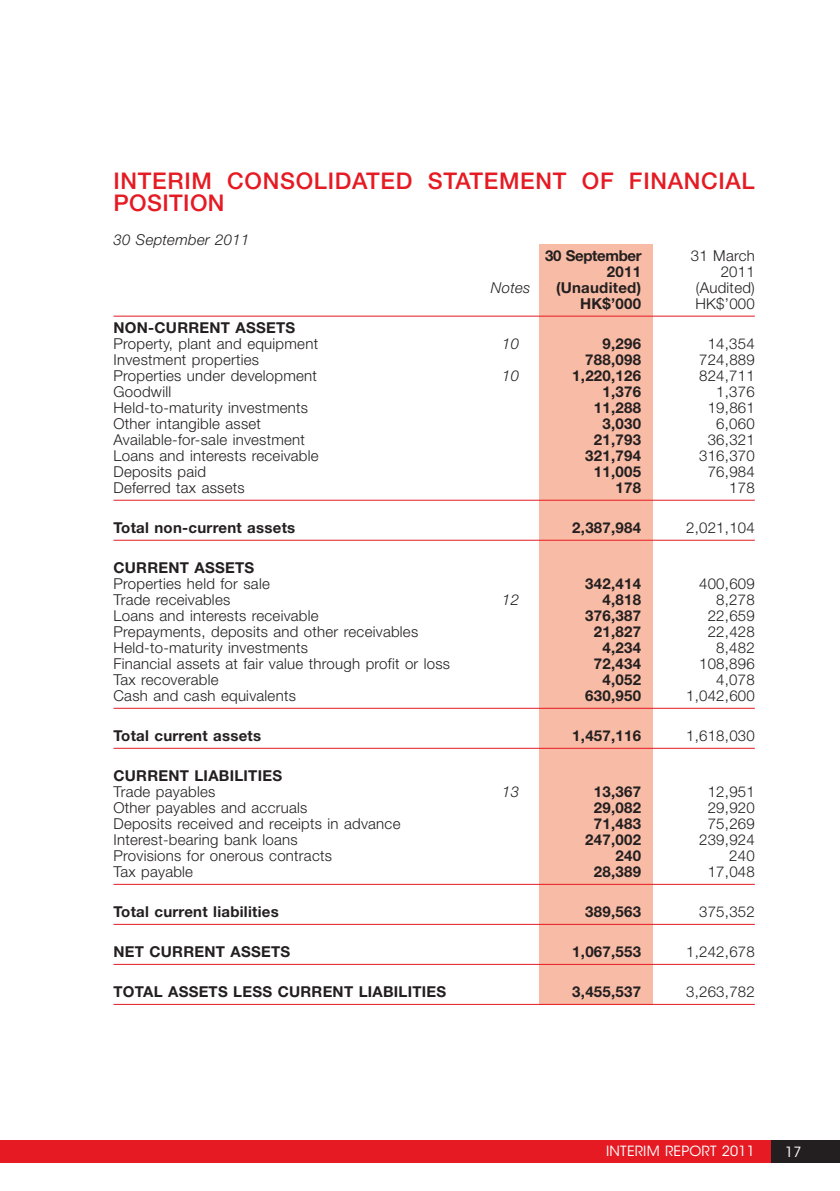
<style>
.page{position:relative;width:840px;height:1191px;background:#fff}
.page>*{position:absolute;margin:0;border:0;box-sizing:border-box;transform-origin:0 0}
.t1{font:500 23px/22px "Helvetica Neue LT Std";letter-spacing:.03em;color:#e51a23}
.t2{font:300 15px "Helvetica Neue LT Std";letter-spacing:.015em;color:#231f20}
.t3{font:700 15px "Helvetica Neue LT Std";letter-spacing:.015em;color:#231f20}
.t4{font:italic 300 15px "Helvetica Neue LT Std";letter-spacing:.015em;color:#231f20}
.t5{font:700 15px "Helvetica Neue LT Std";letter-spacing:-.025em;color:#231f20}
.t6{font:14px "ITC Avant Garde Std";letter-spacing:.015em;color:#fff}
</style>
<div class="page">
<div style="left:0;top:1140px;width:839px;height:22px;background:#e51a23"></div>
<div style="left:771px;top:1140px;width:68px;height:22px;background:#231f20"></div>
<div style="left:539px;top:245px;width:113px;height:759px;background:#f8bba5"></div>
<hr style="left:113px;top:316px;width:641px;height:1px;background:#e51a23">
<hr style="left:113px;top:500px;width:641px;height:1px;background:#e51a23">
<hr style="left:113px;top:540px;width:641px;height:1px;background:#e51a23">
<hr style="left:113px;top:708px;width:641px;height:1px;background:#e51a23">
<hr style="left:113px;top:748px;width:641px;height:1px;background:#e51a23">
<hr style="left:113px;top:884px;width:641px;height:1px;background:#e51a23">
<hr style="left:113px;top:924px;width:641px;height:1px;background:#e51a23">
<hr style="left:113px;top:964px;width:641px;height:1px;background:#e51a23">
<hr style="left:113px;top:1004px;width:641px;height:1px;background:#e51a23">
<h1 class="t1" style="left:113px;top:170px;width:642px">INTERIM CONSOLIDATED STATEMENT OF FINANCIAL<br>POSITION</h1>
<p class="t4" style="left:113px;top:230px;width:137px">30 September 2011</p>
<p class="t5" style="left:545px;top:246px;width:98px">30 September</p>
<p class="t2" style="left:690px;top:246px;width:66px">31 March</p>
<p class="t3" style="left:606px;top:262px;width:36px">2011</p>
<p class="t2" style="left:720px;top:262px;width:36px">2011</p>
<p class="t4" style="left:490px;top:278px;width:41px">Notes</p>
<p class="t3" style="left:555px;top:278px;width:87px">(Unaudited)</p>
<p class="t2" style="left:695px;top:278px;width:60px">(Audited)</p>
<p class="t3" style="left:579px;top:294px;width:63px">HK$’000</p>
<p class="t2" style="left:695px;top:294px;width:61px">HK$’000</p>
<p class="t3" style="left:113px;top:318px;width:183px">NON-CURRENT ASSETS</p>
<p class="t2" style="left:113px;top:334px;width:206px">Property, plant and equipment</p>
<p class="t4" style="left:502px;top:334px;width:18px">10</p>
<p class="t3" style="left:602px;top:334px;width:40px">9,296</p>
<p class="t2" style="left:707px;top:334px;width:49px">14,354</p>
<p class="t2" style="left:113px;top:350px;width:147px">Investment properties</p>
<p class="t3" style="left:585px;top:350px;width:57px">788,098</p>
<p class="t2" style="left:698px;top:350px;width:57px">724,889</p>
<p class="t2" style="left:113px;top:366px;width:205px">Properties under development</p>
<p class="t4" style="left:502px;top:366px;width:18px">10</p>
<p class="t3" style="left:572px;top:366px;width:70px">1,220,126</p>
<p class="t2" style="left:698px;top:366px;width:57px">824,711</p>
<p class="t2" style="left:113px;top:382px;width:59px">Goodwill</p>
<p class="t3" style="left:602px;top:382px;width:40px">1,376</p>
<p class="t2" style="left:715px;top:382px;width:40px">1,376</p>
<p class="t2" style="left:113px;top:398px;width:196px">Held-to-maturity investments</p>
<p class="t3" style="left:593px;top:398px;width:49px">11,288</p>
<p class="t2" style="left:707px;top:398px;width:49px">19,861</p>
<p class="t2" style="left:113px;top:414px;width:149px">Other intangible asset</p>
<p class="t3" style="left:602px;top:414px;width:40px">3,030</p>
<p class="t2" style="left:715px;top:414px;width:40px">6,060</p>
<p class="t2" style="left:113px;top:430px;width:193px">Available-for-sale investment</p>
<p class="t3" style="left:593px;top:430px;width:49px">21,793</p>
<p class="t2" style="left:707px;top:430px;width:49px">36,321</p>
<p class="t2" style="left:113px;top:446px;width:206px">Loans and interests receivable</p>
<p class="t3" style="left:585px;top:446px;width:57px">321,794</p>
<p class="t2" style="left:698px;top:446px;width:57px">316,370</p>
<p class="t2" style="left:113px;top:462px;width:94px">Deposits paid</p>
<p class="t3" style="left:593px;top:462px;width:49px">11,005</p>
<p class="t2" style="left:707px;top:462px;width:49px">76,984</p>
<p class="t2" style="left:113px;top:478px;width:132px">Deferred tax assets</p>
<p class="t3" style="left:615px;top:478px;width:27px">178</p>
<p class="t2" style="left:728px;top:478px;width:27px">178</p>
<p class="t3" style="left:113px;top:518px;width:183px">Total non-current assets</p>
<p class="t3" style="left:572px;top:518px;width:70px">2,387,984</p>
<p class="t2" style="left:685px;top:518px;width:70px">2,021,104</p>
<p class="t3" style="left:113px;top:558px;width:142px">CURRENT ASSETS</p>
<p class="t2" style="left:113px;top:574px;width:158px">Properties held for sale</p>
<p class="t3" style="left:585px;top:574px;width:57px">342,414</p>
<p class="t2" style="left:698px;top:574px;width:57px">400,609</p>
<p class="t2" style="left:113px;top:590px;width:118px">Trade receivables</p>
<p class="t4" style="left:502px;top:590px;width:18px">12</p>
<p class="t3" style="left:602px;top:590px;width:40px">4,818</p>
<p class="t2" style="left:715px;top:590px;width:40px">8,278</p>
<p class="t2" style="left:113px;top:606px;width:206px">Loans and interests receivable</p>
<p class="t3" style="left:585px;top:606px;width:57px">376,387</p>
<p class="t2" style="left:707px;top:606px;width:49px">22,659</p>
<p class="t2" style="left:113px;top:622px;width:306px">Prepayments, deposits and other receivables</p>
<p class="t3" style="left:593px;top:622px;width:49px">21,827</p>
<p class="t2" style="left:707px;top:622px;width:49px">22,428</p>
<p class="t2" style="left:113px;top:638px;width:196px">Held-to-maturity investments</p>
<p class="t3" style="left:602px;top:638px;width:40px">4,234</p>
<p class="t2" style="left:715px;top:638px;width:40px">8,482</p>
<p class="t2" style="left:113px;top:654px;width:338px">Financial assets at fair value through profit or loss</p>
<p class="t3" style="left:593px;top:654px;width:49px">72,434</p>
<p class="t2" style="left:698px;top:654px;width:57px">108,896</p>
<p class="t2" style="left:113px;top:670px;width:107px">Tax recoverable</p>
<p class="t3" style="left:602px;top:670px;width:40px">4,052</p>
<p class="t2" style="left:715px;top:670px;width:40px">4,078</p>
<p class="t2" style="left:113px;top:686px;width:184px">Cash and cash equivalents</p>
<p class="t3" style="left:585px;top:686px;width:57px">630,950</p>
<p class="t2" style="left:685px;top:686px;width:70px">1,042,600</p>
<p class="t3" style="left:113px;top:726px;width:149px">Total current assets</p>
<p class="t3" style="left:572px;top:726px;width:70px">1,457,116</p>
<p class="t2" style="left:685px;top:726px;width:70px">1,618,030</p>
<p class="t3" style="left:113px;top:766px;width:170px">CURRENT LIABILITIES</p>
<p class="t2" style="left:113px;top:782px;width:103px">Trade payables</p>
<p class="t4" style="left:502px;top:782px;width:18px">13</p>
<p class="t3" style="left:593px;top:782px;width:49px">13,367</p>
<p class="t2" style="left:707px;top:782px;width:49px">12,951</p>
<p class="t2" style="left:113px;top:798px;width:195px">Other payables and accruals</p>
<p class="t3" style="left:593px;top:798px;width:49px">29,082</p>
<p class="t2" style="left:707px;top:798px;width:49px">29,920</p>
<p class="t2" style="left:113px;top:814px;width:288px">Deposits received and receipts in advance</p>
<p class="t3" style="left:593px;top:814px;width:49px">71,483</p>
<p class="t2" style="left:707px;top:814px;width:49px">75,269</p>
<p class="t2" style="left:113px;top:830px;width:185px">Interest-bearing bank loans</p>
<p class="t3" style="left:585px;top:830px;width:57px">247,002</p>
<p class="t2" style="left:698px;top:830px;width:57px">239,924</p>
<p class="t2" style="left:113px;top:846px;width:220px">Provisions for onerous contracts</p>
<p class="t3" style="left:615px;top:846px;width:27px">240</p>
<p class="t2" style="left:728px;top:846px;width:27px">240</p>
<p class="t2" style="left:113px;top:862px;width:81px">Tax payable</p>
<p class="t3" style="left:593px;top:862px;width:49px">28,389</p>
<p class="t2" style="left:707px;top:862px;width:49px">17,048</p>
<p class="t3" style="left:113px;top:902px;width:167px">Total current liabilities</p>
<p class="t3" style="left:585px;top:902px;width:57px">389,563</p>
<p class="t2" style="left:698px;top:902px;width:57px">375,352</p>
<p class="t3" style="left:113px;top:942px;width:178px">NET CURRENT ASSETS</p>
<p class="t3" style="left:572px;top:942px;width:70px">1,067,553</p>
<p class="t2" style="left:685px;top:942px;width:70px">1,242,678</p>
<p class="t3" style="left:113px;top:982px;width:334px">TOTAL ASSETS LESS CURRENT LIABILITIES</p>
<p class="t3" style="left:572px;top:982px;width:70px">3,455,537</p>
<p class="t2" style="left:685px;top:982px;width:70px">3,263,782</p>
<p class="t6" style="left:605px;top:1142px;width:139px">INTERIM REPORT 2011</p>
<p class="t6" style="left:784px;top:1143px;width:8px">17</p>
</div>
